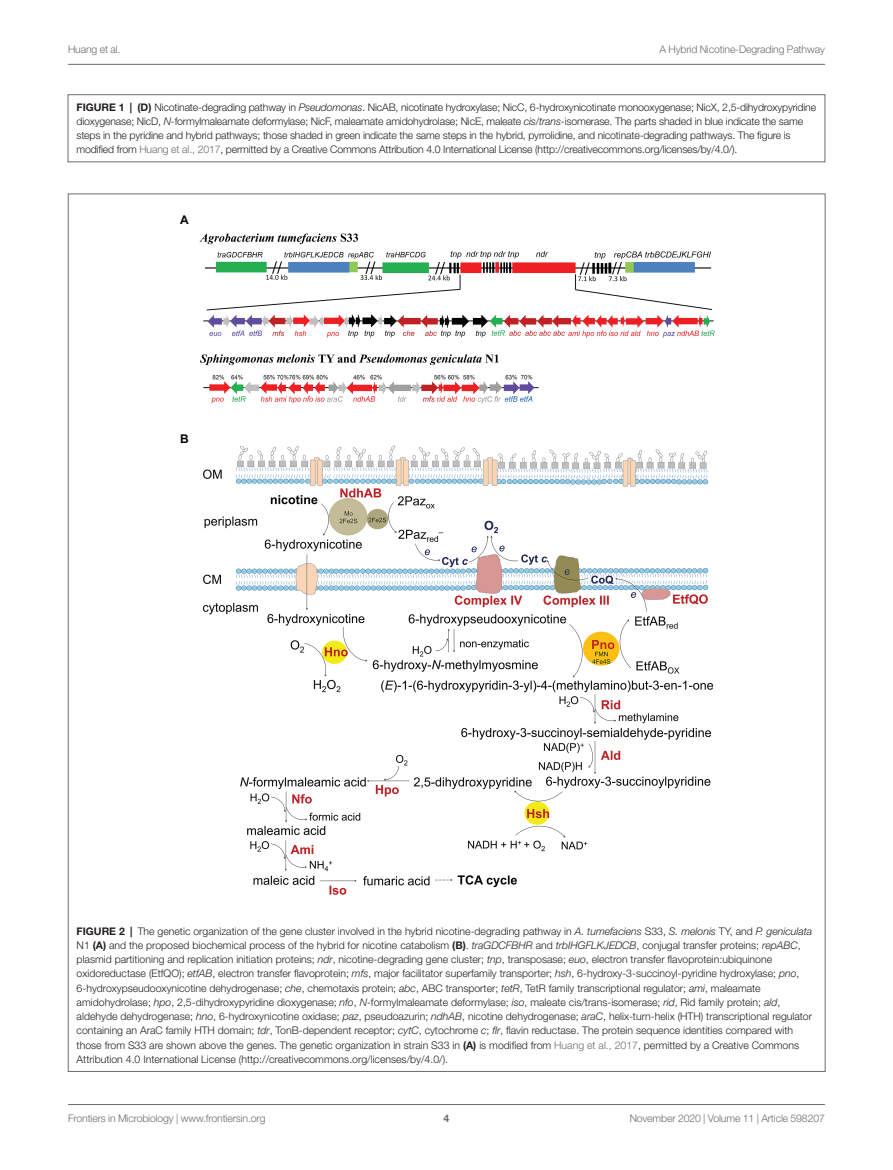
<style>
.page{position:relative;width:893px;height:1170px;background:#fff}
.page>*{position:absolute;margin:0;border:0;box-sizing:border-box;transform-origin:0 0}
.t1{font:700 12px "Arial";color:#040503}
.FIG_LEG{font:300 10.5px/14.2px "Helvetica Neue LT Std";color:#231f20}
.t2{font:300 10.5px "Helvetica Neue LT Std";letter-spacing:-.015em;color:#6c6d70}
.t3{font:700 10.5px "Helvetica Neue LT Std";color:#6c6d70}
.s1{font-weight:700}
.s2{font-style:italic}
.s3{color:#6c6d70}
</style>
<div class="page">
<hr style="left:68px;top:64px;width:757px;height:1px;background:#6c6d70">
<hr style="left:68px;top:1104px;width:757px;height:1px;background:#6c6d70">
<img style="left:199px;top:233px;width:516px;height:662px">
<div style="left:68px;top:94px;width:757px;height:68px;border:1px solid #6c6d70"></div>
<p class="t2" style="left:68px;top:42px;width:54px">Huang et al.</p>
<p class="t2" style="left:660px;top:42px;width:167px">A Hybrid Nicotine-Degrading Pathway</p>
<p class="FIG_LEG" style="left:76px;top:99px;width:741px"><span class="s1">FIGURE 1 | (D)</span> Nicotinate-degrading pathway in <span class="s2">Pseudomonas</span>. NicAB, nicotinate hydroxylase; NicC, 6-hydroxynicotinate monooxygenase; NicX, 2,5-dihydroxypyridine dioxygenase; NicD, <span class="s2">N</span>-formylmaleamate deformylase; NicF, maleamate amidohydrolase; NicE, maleate <span class="s2">cis</span>/<span class="s2">trans</span>-isomerase. The parts shaded in blue indicate the same steps in the pyridine and hybrid pathways; those shaded in green indicate the same steps in the hybrid, pyrrolidine, and nicotinate-degrading pathways. The figure is modified from <span class="s3">Huang et al., 2017</span>, permitted by a Creative Commons Attribution 4.0 International License (http://creativecommons.org/licenses/by/4.0/).</p>
<p class="t1" style="left:180px;top:211px;width:10px">A</p>
<p class="t1" style="left:180px;top:430px;width:10px">B</p>
<p class="FIG_LEG" style="left:77px;top:923px;width:737px"><span class="s1">FIGURE 2 |</span> The genetic organization of the gene cluster involved in the hybrid nicotine-degrading pathway in <span class="s2">A. tumefaciens</span> S33, <span class="s2">S. melonis</span> TY, and <span class="s2">P. geniculata </span>N1 <span class="s1">(A)</span> and the proposed biochemical process of the hybrid for nicotine catabolism <span class="s1">(B)</span>. <span class="s2">traGDCFBHR</span> and <span class="s2">trbIHGFLKJEDCB</span>, conjugal transfer proteins; <span class="s2">repABC</span>, plasmid partitioning and replication initiation proteins; <span class="s2">ndr</span>, nicotine-degrading gene cluster; <span class="s2">tnp</span>, transposase; <span class="s2">euo</span>, electron transfer flavoprotein:ubiquinone oxidoreductase (EtfQO); <span class="s2">etfAB</span>, electron transfer flavoprotein; <span class="s2">mfs</span>, major facilitator superfamily transporter; <span class="s2">hsh</span>, 6-hydroxy-3-succinoyl-pyridine hydroxylase; <span class="s2">pno</span>, 6-hydroxypseudooxynicotine dehydrogenase; <span class="s2">che</span>, chemotaxis protein; <span class="s2">abc</span>, ABC transporter; <span class="s2">tetR</span>, TetR family transcriptional regulator; <span class="s2">ami</span>, maleamate amidohydrolase; <span class="s2">hpo</span>, 2,5-dihydroxypyridine dioxygenase; <span class="s2">nfo</span>, <span class="s2">N</span>-formylmaleamate deformylase; <span class="s2">iso</span>, maleate cis/trans-isomerase; <span class="s2">rid</span>, Rid family protein; <span class="s2">ald</span>, aldehyde dehydrogenase; <span class="s2">hno</span>, 6-hydroxynicotine oxidase; <span class="s2">paz</span>, pseudoazurin; <span class="s2">ndhAB</span>, nicotine dehydrogenase; <span class="s2">araC</span>, helix-turn-helix (HTH) transcriptional regulator containing an AraC family HTH domain; <span class="s2">tdr</span>, TonB-dependent receptor; <span class="s2">cytC</span>, cytochrome <span class="s2">c</span>; <span class="s2">flr</span>, flavin reductase. The protein sequence identities compared with those from S33 are shown above the genes. The genetic organization in strain S33 in <span class="s1">(A)</span> is modified from <span class="s3">Huang et al., 2017</span>, permitted by a Creative Commons Attribution 4.0 International License (http://creativecommons.org/licenses/by/4.0/).</p>
<p class="t2" style="left:68px;top:1111px;width:199px">Frontiers in Microbiology | www.frontiersin.org</p>
<p class="t3" style="left:444px;top:1111px;width:7px">4</p>
<p class="t2" style="left:630px;top:1111px;width:197px">November 2020 | Volume 11 | Article 598207</p>
</div>
